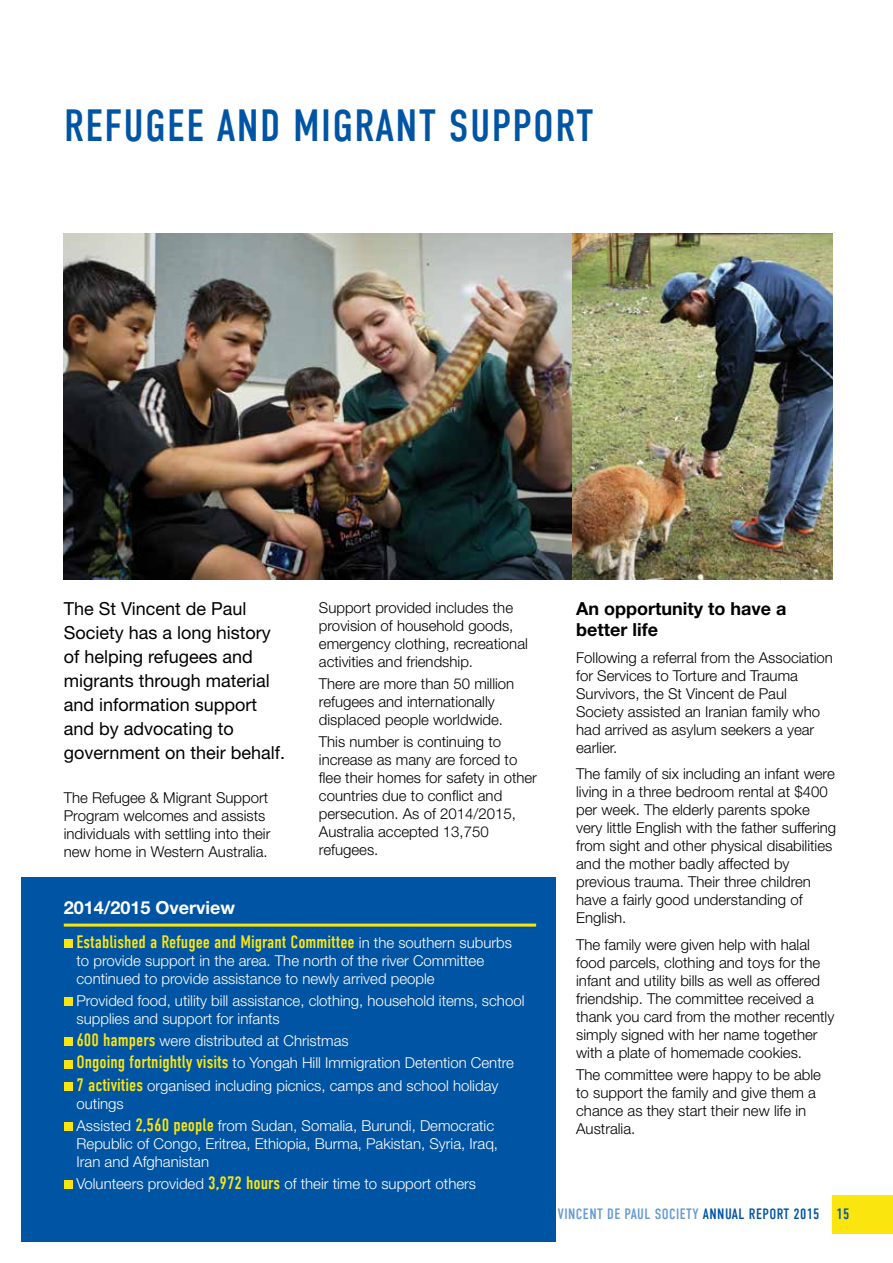
<style>
.page{position:relative;width:893px;height:1263px;background:#fff}
.page>*{position:absolute;margin:0;border:0;box-sizing:border-box;transform-origin:0 0}
.t1{font:45px "DIN Condensed";letter-spacing:.03em;color:#0054a4}
.t2{font:18px/24px "Helvetica Neue";color:#000}
.t3{font:18px "DIN Condensed";color:#fae60e}
.t4{font:700 18px/21px "Helvetica Neue";color:#000}
.t5{font:700 18px "Helvetica Neue";color:#fff}
.t6{font:300 15px/18px "Helvetica Neue";color:#000}
.t7{font:300 15px/18px "Helvetica Neue";color:#fff}
.t8{font:15px "DIN Condensed";letter-spacing:.03em;color:#659ad2}
.t9{font:15px "DIN Condensed";letter-spacing:.02em;color:#0054a4}
.s1{font-family:"Helvetica Neue";font-weight:300;font-size:15px;color:#fff}
.s2{font-family:"DIN Condensed";font-weight:400;font-size:18px;color:#fae60e}
.s3{color:#0054a4}
</style>
<div class="page">
<div style="left:833px;top:1195px;width:60px;height:38px;background:#fae60e"></div>
<img style="left:64px;top:234px;width:769px;height:346px">
<div style="left:21px;top:877px;width:535px;height:365px;background:#0054a4"></div>
<div style="left:64px;top:939px;width:8px;height:9px;background:#fae60e"></div>
<div style="left:64px;top:997px;width:8px;height:9px;background:#fae60e"></div>
<div style="left:64px;top:1038px;width:8px;height:8px;background:#fae60e"></div>
<div style="left:64px;top:1060px;width:8px;height:8px;background:#fae60e"></div>
<div style="left:64px;top:1082px;width:8px;height:9px;background:#fae60e"></div>
<div style="left:64px;top:1122px;width:8px;height:9px;background:#fae60e"></div>
<div style="left:64px;top:1181px;width:8px;height:8px;background:#fae60e"></div>
<hr style="left:64px;top:923px;width:472px;height:3px;background:#fae60e">
<h1 class="t1" style="left:64px;top:100px;width:42px">Refugee</h1>
<h1 class="t1" style="left:217px;top:100px;width:123px">and Migra</h1>
<h1 class="t1" style="left:395px;top:100px;width:75px">nt support</h1>
<p class="t2" style="left:64px;top:596px;width:223px">The St Vincent de Paul<br>Society has a long history of helping refugees and migrants through material and information support and by advocating to government on their behalf.</p>
<p class="t6" style="left:64px;top:788px;width:208px">The Refugee &amp; Migrant Support<br>Program welcomes and assists individuals with settling into their new home in Western Australia.</p>
<p class="t6" style="left:319px;top:598px;width:210px">Support provided includes the provision of household goods, emergency clothing, recreational activities and friendship.</p>
<p class="t6" style="left:319px;top:674px;width:197px">There are more than 50 million refugees and internationally displaced people worldwide.</p>
<p class="t6" style="left:319px;top:733px;width:220px">This number is continuing to increase as many are forced to flee their homes for safety in other countries due to conflict and persecution. As of 2014/2015,<br>Australia accepted 13,750 refugees.</p>
<p class="t5" style="left:64px;top:896px;width:173px">2014/2015 Overview</p>
<p class="t3" style="left:76px;top:931px;width:437px">Established a Refugee and Migrant Committee <span class="s1">in the southern suburbs</span></p>
<p class="t7" style="left:77px;top:951px;width:409px">to provide support in the area. The north of the river Committee continued to provide assistance to newly arrived people</p>
<p class="t7" style="left:76px;top:991px;width:450px">Provided food, utility bill assistance, clothing, household items, school supplies and support for infants</p>
<p class="t7" style="left:76px;top:1029px;width:439px;line-height:22.2px"><span class="s2">600 hampers</span> were distributed at Christmas<br><span class="s2">Ongoing fortnightly visits</span> to Yongah Hill Immigration Detention Centre<br><span class="s2">7 activities</span> organised including picnics, camps and school holiday</p>
<p class="t7" style="left:76px;top:1092px;width:419px;line-height:22.2px">outings<br>Assisted <span class="s2">2,560 people</span> from Sudan, Somalia, Burundi, Democratic</p>
<p class="t7" style="left:77px;top:1134px;width:423px">Republic of Congo, Eritrea, Ethiopia, Burma, Pakistan, Syria, Iraq,<br>Iran and Afghanistan</p>
<p class="t7" style="left:76px;top:1174px;width:401px">Volunteers provided <span class="s2">3,972 hours</span> of their time to support others</p>
<p class="t4" style="left:576px;top:598px;width:212px">An opportunity to have a better life</p>
<p class="t6" style="left:576px;top:648px;width:258px">Following a referral from the Association for Services to Torture and Trauma<br>Survivors, the St Vincent de Paul<br>Society assisted an Iranian family who had arrived as asylum seekers a year earlier.</p>
<p class="t6" style="left:576px;top:764px;width:262px">The family of six including an infant were living in a three bedroom rental at $400 per week. The elderly parents spoke very little English with the father suffering from sight and other physical disabilities and the mother badly affected by previous trauma. Their three children have a fairly good understanding of English.</p>
<p class="t6" style="left:576px;top:935px;width:260px">The family were given help with halal food parcels, clothing and toys for the infant and utility bills as well as offered friendship. The committee received a thank you card from the mother recently simply signed with her name together with a plate of homemade cookies.</p>
<p class="t6" style="left:576px;top:1065px;width:246px">The committee were happy to be able to support the family and give them a chance as they start their new life in<br>Australia.</p>
<p class="t8" style="left:541px;top:1206px;width:223px">St Vincent de Paul SOCIETY <span class="s3">ANnual Report</span></p>
<p class="t9" style="left:794px;top:1206px;width:57px">2015 15</p>
</div>
